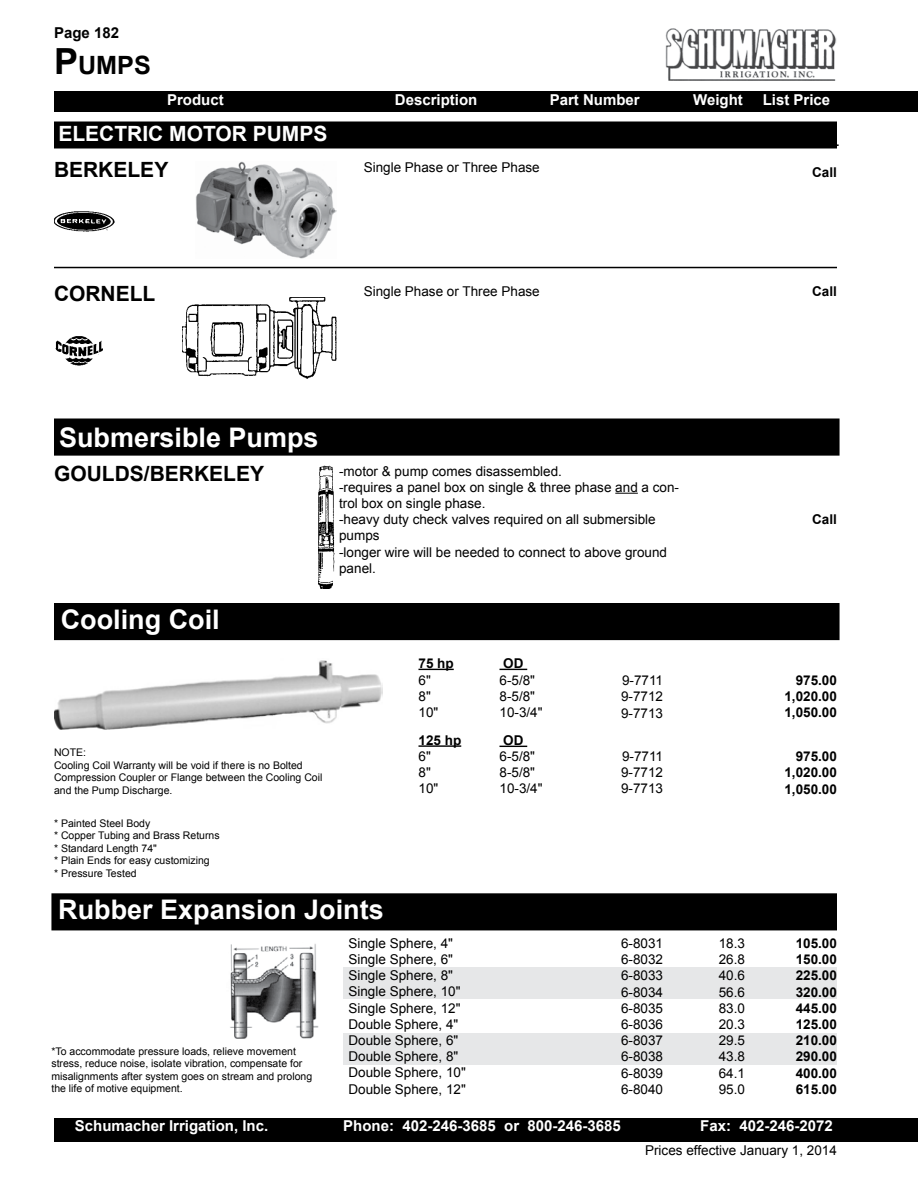
<style>
.page{position:relative;width:918px;height:1188px;background:#fff}
.page>*{position:absolute;margin:0;border:0;box-sizing:border-box;transform-origin:0 0}
.t1{font:700 27px "Arial";color:#fff}
.t2{font:700 25.2px "Arial";color:#000}
.t3{font:700 21px "Arial";color:#000}
.t4{font:700 21px "Arial";color:#fff}
.t5{font:700 15px "Arial";color:#fff}
.t6{font:700 15px "Arial";color:#000}
.t7{font:13.5px/16.2px "Arial";color:#000}
.t8{font:700 13.5px/16.2px "Arial";color:#000;text-align:justify}
.t9{font:10.5px/12.6px "Arial";color:#000}
.s1{font-size:36px}
</style>
<div class="page">
<div style="left:54px;top:91px;width:864px;height:20px;background:#000"></div>
<img style="left:665px;top:28px;width:172px;height:53px">
<div style="left:54px;top:1118px;width:864px;height:23px;background:#000"></div>
<div style="left:344px;top:968px;width:493px;height:31px;background:#e6e7e8"></div>
<div style="left:344px;top:1034px;width:493px;height:31px;background:#e6e7e8"></div>
<div style="left:55px;top:419px;width:784px;height:36px;background:#000"></div>
<div style="left:54px;top:418px;width:786px;height:38px;border:2px solid #000"></div>
<hr style="left:54px;top:144px;width:785px;height:2px;background:#000">
<hr style="left:54px;top:267px;width:783px;height:1px;background:#000">
<img style="left:318px;top:466px;width:17px;height:123px">
<svg style="left:615px;top:493px;width:23px;height:1px"></svg>
<img style="left:54px;top:211px;width:60px;height:21px">
<img style="left:182px;top:297px;width:155px;height:82px">
<img style="left:55px;top:336px;width:48px;height:30px">
<div style="left:55px;top:122px;width:781px;height:26px;background:#000"></div>
<div style="left:52px;top:894px;width:784px;height:36px;background:#000"></div>
<div style="left:51px;top:893px;width:786px;height:37px;border:2px solid #000"></div>
<img style="left:230px;top:944px;width:89px;height:95px">
<img style="left:196px;top:161px;width:141px;height:97px">
<div style="left:55px;top:604px;width:784px;height:35px;background:#000"></div>
<div style="left:54px;top:603px;width:786px;height:37px;border:2px solid #000"></div>
<img style="left:54px;top:660px;width:329px;height:70px">
<hr style="left:418px;top:669px;width:36px;height:1px;background:#000">
<hr style="left:418px;top:745px;width:43px;height:2px;background:#000">
<svg style="left:500px;top:669px;width:27px;height:1px"></svg>
<svg style="left:500px;top:746px;width:27px;height:1px"></svg>
<p class="t6" style="left:54px;top:23px;width:67px">Page 182</p>
<h2 class="t2" style="left:54px;top:48px;width:98px"><span class="s1">P</span>umps</h2>
<p class="t5" style="left:167px;top:90px;width:58px">Product</p>
<h3 class="t4" style="left:58px;top:119px;width:28px">Electric</h3>
<h3 class="t4" style="left:169px;top:119px;width:34px">Motor</h3>
<h3 class="t4" style="left:253px;top:119px;width:30px">Pumps</h3>
<h3 class="t3" style="left:54px;top:156px;width:74px">Berkele</h3>
<h3 class="t3" style="left:154px;top:156px;width:16px">y</h3>
<p class="t5" style="left:395px;top:90px;width:84px">Description</p>
<p class="t5" style="left:550px;top:90px;width:92px">Part Number</p>
<p class="t5" style="left:693px;top:90px;width:51px">Weight</p>
<p class="t5" style="left:763px;top:90px;width:69px">List Price</p>
<p class="t7" style="left:364px;top:159px;width:178px">Single Phase or Three Phase</p>
<p class="t8" style="left:812px;top:164px;width:26px">Call</p>
<h3 class="t3" style="left:54px;top:280px;width:31px">Cornell</h3>
<p class="t7" style="left:364px;top:283px;width:178px">Single Phase or Three Phase</p>
<p class="t8" style="left:812px;top:283px;width:26px">Call</p>
<h1 class="t1" style="left:59px;top:419px;width:261px">Submersible Pumps</h1>
<h3 class="t3" style="left:54px;top:460px;width:32px">Goulds</h3>
<h3 class="t3" style="left:144px;top:460px;width:80px">/Berkele</h3>
<h3 class="t3" style="left:250px;top:460px;width:16px">y</h3>
<h1 class="t1" style="left:61px;top:601px;width:161px">Cooling Coil</h1>
<p class="t9" style="left:54px;top:746px;width:270px">NOTE:<br>Cooling Coil Warranty will be void if there is no Bolted Compression Coupler or Flange between the Cooling Coil and the Pump Discharge.</p>
<p class="t9" style="left:54px;top:817px;width:167px">* Painted Steel Body<br>* Copper Tubing and Brass Returns * Standard Length 74"<br>* Plain Ends for easy customizing<br>* Pressure Tested</p>
<p class="t7" style="left:339px;top:463px;width:341px">-motor &amp; pump comes disassembled.<br>-requires a panel box on single &amp; three phase and a con&shy;trol box on single phase.<br>-heavy duty check valves required on all submersible pumps<br>-longer wire will be needed to connect to above ground panel.</p>
<p class="t8" style="left:418px;top:656px;width:37px">75 hp</p>
<p class="t8" style="left:503px;top:656px;width:22px">OD</p>
<p class="t8" style="left:812px;top:512px;width:26px">Call</p>
<p class="t7" style="left:418px;top:672px;width:21px">6"<br>8"<br>10"</p>
<p class="t7" style="left:621px;top:673px;width:44px;text-align:justify">9-7711<br>9-7712<br>9-7713</p>
<p class="t8" style="left:784px;top:672px;width:54px;text-indent:11px">975.00<br>1,020.00<br>1,050.00</p>
<p class="t7" style="left:418px;top:748px;width:21px">6"<br>8"<br>10"</p>
<p class="t7" style="left:621px;top:748px;width:44px;text-align:justify">9-7711<br>9-7712<br>9-7713</p>
<p class="t8" style="left:784px;top:749px;width:54px;text-indent:11px">975.00<br>1,020.00<br>1,050.00</p>
<p class="t7" style="left:500px;top:672px;width:45px">6-5/8"<br>8-5/8"<br>10-3/4"</p>
<p class="t7" style="left:500px;top:748px;width:45px">6-5/8"<br>8-5/8"<br>10-3/4"</p>
<p class="t8" style="left:418px;top:732px;width:44px">125 hp</p>
<p class="t8" style="left:503px;top:732px;width:22px">OD</p>
<h1 class="t1" style="left:58px;top:892px;width:327px">Rubber Expansion Joints</h1>
<p class="t7" style="left:348px;top:935px;width:119px">Single Sphere, 4"<br>Single Sphere, 6"<br>Single Sphere, 8"<br>Single Sphere, 10"<br>Single Sphere, 12"<br>Double Sphere, 4"<br>Double Sphere, 6"<br>Double Sphere, 8"<br>Double Sphere, 10"<br>Double Sphere, 12"</p>
<p class="t7" style="left:621px;top:935px;width:44px;text-align:justify">6-8031<br>6-8032<br>6-8033<br>6-8034<br>6-8035<br>6-8036<br>6-8037<br>6-8038<br>6-8039<br>6-8040</p>
<p class="t8" style="left:796px;top:936px;width:43px">105.00<br>150.00<br>225.00<br>320.00<br>445.00<br>125.00<br>210.00<br>290.00<br>400.00<br>615.00</p>
<p class="t7" style="left:719px;top:935px;width:28px;text-align:justify">18.3<br>26.8<br>40.6<br>56.6<br>83.0<br>20.3<br>29.5<br>43.8<br>64.1<br>95.0</p>
<p class="t9" style="left:51px;top:1045px;width:262px">*To accommodate pressure loads, relieve movement stress, reduce noise, isolate vibration, compensate for misalignments after system goes on stream and prolong the life of motive equipment.</p>
<p class="t5" style="left:75px;top:1116px;width:195px">Schumacher Irrigation, Inc.</p>
<p class="t5" style="left:343px;top:1116px;width:279px">Phone: 402-246-3685 or 800-246-3685</p>
<p class="t5" style="left:700px;top:1116px;width:134px">Fax: 402-246-2072</p>
<p class="t7" style="left:645px;top:1142px;width:193px">Prices effective January 1, 2014</p>
</div>
